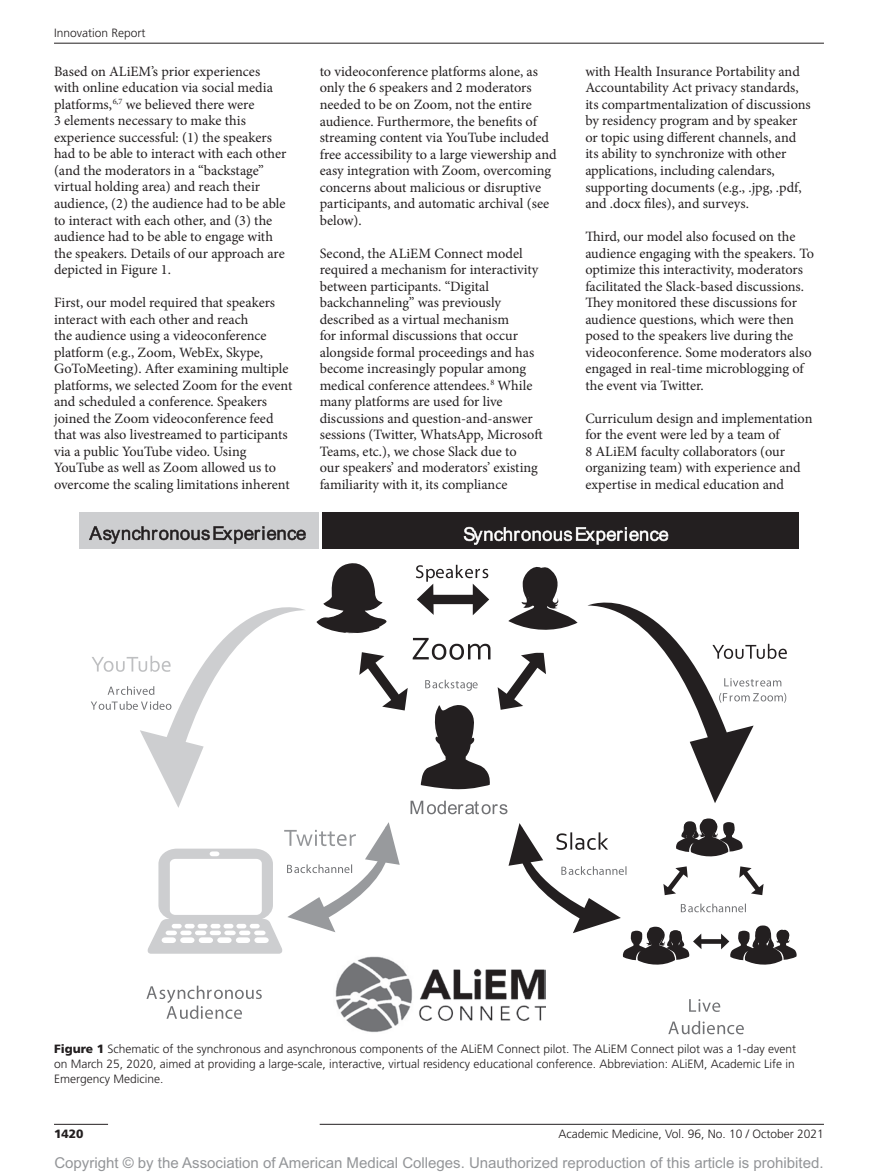
<style>
.page{position:relative;width:878px;height:1175px;background:#fff}
.page>*{position:absolute;margin:0;border:0;box-sizing:border-box;transform-origin:0 0}
.t1{font:15px "Arial MT Std";color:#939598}
.t2{font:14.25px/16.5px "Minion Pro";color:#231f20}
.t3{font:300 12px/15px "Frutiger LT Std";color:#231f20}
.t4{font:900 12px "Frutiger";color:#231f20}
.s1{font-family:"Frutiger";font-weight:900}
</style>
<div class="page">
<hr style="left:54px;top:43px;width:770px;height:1px;background:#231f20">
<hr style="left:320px;top:1124px;width:504px;height:1px;background:#231f20">
<hr style="left:54px;top:1124px;width:54px;height:1px;background:#231f20">
<svg style="left:146px;top:985px;width:116px;height:34px"></svg>
<div style="left:79px;top:512px;width:240px;height:37px;background:#cdced0"></div>
<div style="left:322px;top:512px;width:477px;height:37px;background:#231f20"></div>
<svg style="left:89px;top:526px;width:217px;height:18px"></svg>
<svg style="left:463px;top:527px;width:205px;height:18px"></svg>
<svg style="left:689px;top:999px;width:31px;height:13px"></svg>
<svg style="left:668px;top:1020px;width:75px;height:14px"></svg>
<svg style="left:91px;top:563px;width:706px;height:402px"></svg>
<img style="left:334px;top:955px;width:212px;height:78px">
<p class="t3" style="left:54px;top:26px;width:93px">Innovation Report</p>
<p class="t2" style="left:54px;top:63px;width:234px">Based on ALiEM’s prior experiences with online education via social media platforms,<sup>6,7</sup> we believed there were<br>3 elements necessary to make this experience successful: (1) the speakers had to be able to interact with each other (and the moderators in a “backstage” virtual holding area) and reach their audience, (2) the audience had to be able to interact with each other, and (3) the audience had to be able to engage with the speakers. Details of our approach are depicted in Figure 1.</p>
<p class="t2" style="left:54px;top:294px;width:240px">First, our model required that speakers interact with each other and reach<br>the audience using a videoconference platform (e.g., Zoom, WebEx, Skype, GoToMeeting). After examining multiple platforms, we selected Zoom for the event and scheduled a conference. Speakers joined the Zoom videoconference feed that was also livestreamed to participants via a public YouTube video. Using YouTube as well as Zoom allowed us to overcome the scaling limitations inherent</p>
<p class="t2" style="left:320px;top:63px;width:238px">to videoconference platforms alone, as only the 6 speakers and 2 moderators needed to be on Zoom, not the entire audience. Furthermore, the benefits of streaming content via YouTube included free accessibility to a large viewership and easy integration with Zoom, overcoming concerns about malicious or disruptive participants, and automatic archival (see below).</p>
<p class="t2" style="left:320px;top:245px;width:224px">Second, the ALiEM Connect model required a mechanism for interactivity between participants. “Digital backchanneling” was previously described as a virtual mechanism<br>for informal discussions that occur alongside formal proceedings and has become increasingly popular among medical conference attendees.<sup>8</sup> While many platforms are used for live discussions and question-and-answer sessions (Twitter, WhatsApp, Microsoft Teams, etc.), we chose Slack due to<br>our speakers’ and moderators’ existing familiarity with it, its compliance</p>
<p class="t2" style="left:585px;top:63px;width:227px">with Health Insurance Portability and Accountability Act privacy standards, its compartmentalization of discussions by residency program and by speaker or topic using different channels, and its ability to synchronize with other applications, including calendars, supporting documents (e.g., .jpg, .pdf, and .docx files), and surveys.</p>
<p class="t2" style="left:585px;top:228px;width:230px">Third, our model also focused on the audience engaging with the speakers. To optimize this interactivity, moderators facilitated the Slack-based discussions.<br>They monitored these discussions for audience questions, which were then posed to the speakers live during the videoconference. Some moderators also engaged in real-time microblogging of the event via Twitter.</p>
<p class="t2" style="left:585px;top:410px;width:229px">Curriculum design and implementation for the event were led by a team of<br>8 ALiEM faculty collaborators (our organizing team) with experience and expertise in medical education and</p>
<p class="t3" style="left:54px;top:1041px;width:743px"><span class="s1">Figure 1</span> Schematic of the synchronous and asynchronous components of the ALiEM Connect pilot. The ALiEM Connect pilot was a 1-day event on March 25, 2020, aimed at providing a large-scale, interactive, virtual residency educational conference. Abbreviation: ALiEM, Academic Life in<br>Emergency Medicine.</p>
<p class="t4" style="left:54px;top:1126px;width:31px">1420</p>
<p class="t3" style="left:558px;top:1126px;width:267px">Academic Medicine, Vol. 96, No. 10 / October 2021</p>
<p class="t1" style="left:54px;top:1154px;width:770px">Copyright © by the Association of American Medical Colleges. Unauthorized reproduction of this article is prohibited.</p>
</div>
